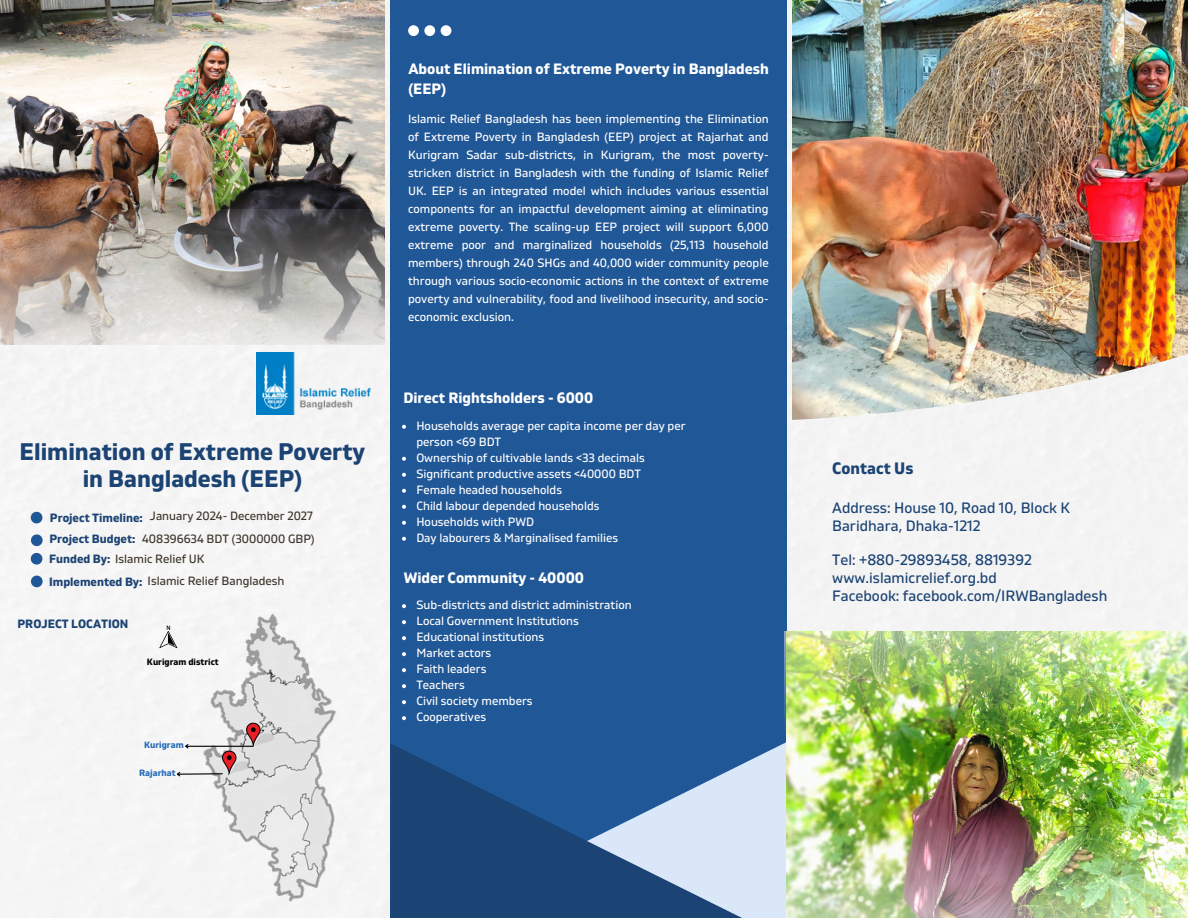
<style>
.page{position:relative;width:1188px;height:918px;background:#f5f5f5}
.page>*{position:absolute;margin:0;border:0;box-sizing:border-box;transform-origin:0 0}
.t1{font:700 24px/27px "Gilam";color:#1b4373;text-align:center}
.t2{font:700 16.5px "Gilam";color:#1b4373}
.t3{font:15px/18px "Gilam";color:#1b4373}
.t4{font:700 15px/20.2px "Gilam";color:#fff}
.t5{font:12px/18px "Gilam";color:#fff;text-align:justify}
.t6{font:12px "Gilam";color:#3e362b}
.t7{font:700 12px "Gilam";color:#1b4373}
.t8{font:700 9.15px "Gilam";color:#266ab9}
.t9{font:700 9.15px "Gilam";color:#000}
.s1{font-weight:700;color:#1b4373}
</style>
<div class="page">
<img style="left:0;top:0;width:385px;height:210px">
<img style="left:792px;top:0;width:396px;height:420px">
<div style="left:390px;top:0;width:396px;height:918px;background:#205797"></div>
<svg style="left:390px;top:743px;width:395px;height:175px"></svg>
<svg style="left:0;top:210px;width:385px;height:135px;background:#aba49e"></svg>
<svg style="left:408px;top:25px;width:43px;height:11px"></svg>
<svg style="left:31px;top:512px;width:11px;height:11px"></svg>
<svg style="left:31px;top:534px;width:12px;height:12px"></svg>
<svg style="left:31px;top:553px;width:11px;height:12px"></svg>
<svg style="left:31px;top:576px;width:12px;height:11px"></svg>
<img style="left:256px;top:352px;width:121px;height:62px">
<img style="left:157px;top:606px;width:228px;height:302px">
<hr style="left:186px;top:746px;width:67px;height:1px;background:#000">
<svg style="left:184px;top:743px;width:6px;height:7px"></svg>
<hr style="left:177px;top:773px;width:46px;height:2px;background:#000">
<svg style="left:176px;top:771px;width:5px;height:6px"></svg>
<svg style="left:159px;top:626px;width:18px;height:22px"></svg>
<svg style="left:222px;top:723px;width:52px;height:51px;background:#c8b4b5"></svg>
<img style="left:786px;top:631px;width:402px;height:287px">
<svg style="left:402px;top:425px;width:4px;height:4px"></svg>
<svg style="left:402px;top:457px;width:4px;height:4px"></svg>
<svg style="left:402px;top:473px;width:4px;height:4px"></svg>
<svg style="left:402px;top:489px;width:4px;height:4px"></svg>
<svg style="left:402px;top:505px;width:4px;height:4px"></svg>
<svg style="left:402px;top:521px;width:4px;height:4px"></svg>
<svg style="left:402px;top:537px;width:4px;height:4px"></svg>
<svg style="left:402px;top:604px;width:4px;height:4px"></svg>
<svg style="left:402px;top:620px;width:4px;height:4px"></svg>
<svg style="left:402px;top:636px;width:4px;height:4px"></svg>
<svg style="left:402px;top:652px;width:4px;height:4px"></svg>
<svg style="left:402px;top:668px;width:4px;height:4px"></svg>
<svg style="left:402px;top:684px;width:4px;height:4px"></svg>
<svg style="left:402px;top:700px;width:4px;height:4px"></svg>
<svg style="left:402px;top:716px;width:4px;height:4px"></svg>
<img style="left:787px;top:817px;width:401px;height:101px">
<img style="left:784px;top:632px;width:404px;height:101px">
<p class="t1" style="left:20px;top:439px;width:347px">Elimination of Extreme Poverty in Bangladesh (EEP)</p>
<p class="t7" style="left:50px;top:510px;width:94px">Project Timeline:</p>
<h1 class="t6" style="left:150px;top:509px;width:164px">January 2024- December 2027</h1>
<p class="t7" style="left:50px;top:532px;width:87px">Project Budget:</p>
<p class="t6" style="left:142px;top:532px;width:174px">408396634 BDT (3000000 GBP)</p>
<h4 class="t6" style="left:49px;top:552px;width:157px"><span class="s1">Funded By:</span> Islamic Relief UK</h4>
<h4 class="t6" style="left:49px;top:573px;width:237px"><span class="s1">Implemented By:</span> Islamic Relief Bangladesh</h4>
<h4 class="t7" style="left:18px;top:617px;width:112px">PROJECT LOCATION</h4>
<p class="t9" style="left:147px;top:656px;width:73px">Kurigram district</p>
<h4 class="t8" style="left:144px;top:739px;width:41px">Kurigram</h4>
<p class="t8" style="left:139px;top:767px;width:38px">Rajarhat</p>
<p class="t4" style="left:408px;top:59px;width:362px">About Elimination of Extreme Poverty in Bangladesh (EEP)</p>
<p class="t5" style="left:408px;top:110px;width:362px">Islamic Relief Bangladesh has been implementing the Elimination of Extreme Poverty in Bangladesh (EEP) project at Rajarhat and Kurigram Sadar sub-districts, in Kurigram, the most poverty&shy;stricken district in Bangladesh with the funding of Islamic Relief UK. EEP is an integrated model which includes various essential components for an impactful development aiming at eliminating extreme poverty. The scaling-up EEP project will support 6,000 extreme poor and marginalized households (25,113 household members) through 240 SHGs and 40,000 wider community people through various socio-economic actions in the context of extreme poverty and vulnerability, food and livelihood insecurity, and socio&shy;economic exclusion.</p>
<h3 class="t4" style="left:403px;top:389px;width:191px">Direct Rightsholders - 6000</h3>
<p class="t5" style="left:416px;top:418px;width:271px;line-height:16px">Households average per capita income per day per person &lt;69 BDT</p>
<h2 class="t5" style="left:416px;top:449px;width:230px">Ownership of cultivable lands &lt;33 decimals</h2>
<h4 class="t5" style="left:416px;top:465px;width:226px">Significant productive assets &lt;40000 BDT</h4>
<h2 class="t5" style="left:416px;top:481px;width:147px">Female headed households</h2>
<p class="t5" style="left:416px;top:497px;width:185px">Child labour depended households</p>
<p class="t5" style="left:416px;top:513px;width:119px">Households with PWD</p>
<p class="t5" style="left:416px;top:529px;width:203px">Day labourers &amp; Marginalised families</p>
<p class="t4" style="left:404px;top:568px;width:182px">Wider Community - 40000</p>
<p class="t5" style="left:416px;top:596px;width:217px">Sub-districts and district administration</p>
<p class="t5" style="left:416px;top:612px;width:164px">Local Government Institutions</p>
<p class="t5" style="left:416px;top:628px;width:129px">Educational institutions</p>
<h2 class="t5" style="left:416px;top:644px;width:76px">Market actors</h2>
<p class="t5" style="left:416px;top:660px;width:72px">Faith leaders</p>
<p class="t5" style="left:416px;top:676px;width:50px">Teachers</p>
<p class="t5" style="left:416px;top:692px;width:118px">Civil society members</p>
<p class="t5" style="left:416px;top:708px;width:71px">Cooperatives</p>
<p class="t2" style="left:832px;top:458px;width:83px">Contact Us</p>
<p class="t3" style="left:832px;top:500px;width:239px">Address: House 10, Road 10, Block K<br>Baridhara, Dhaka-1212</p>
<p class="t3" style="left:832px;top:551px;width:277px">Tel: +880-29893458, 8819392 www.islamicrelief.org.bd<br>Facebook: facebook.com/IRWBangladesh</p>
</div>
